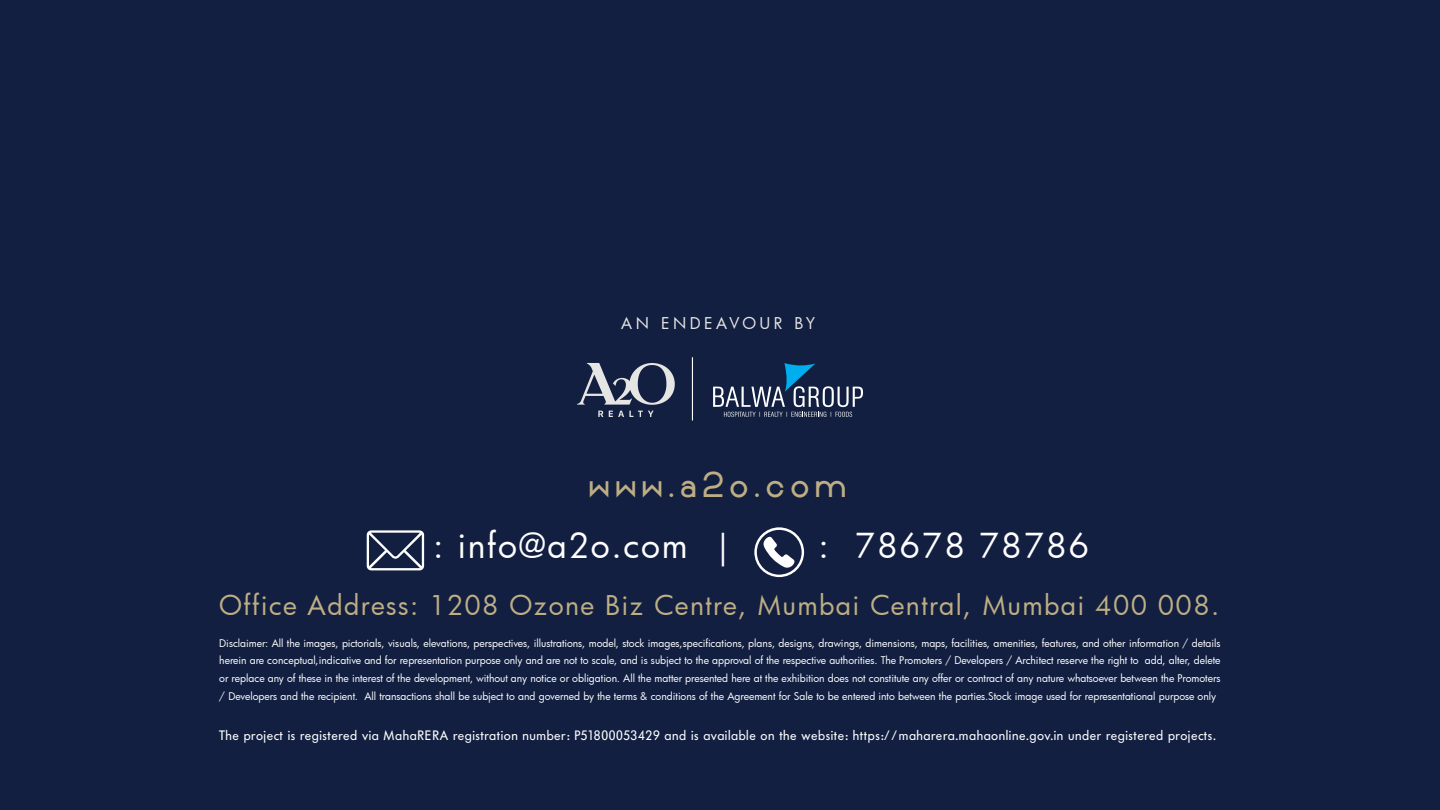
<style>
.page{position:relative;width:1440px;height:810px;background:#121f41}
.page>*{position:absolute;margin:0;border:0;box-sizing:border-box;transform-origin:0 0}
.t1{font:600 45.75px "Arque Pro Typeface";letter-spacing:.11em;color:#beae84}
.t2{font:33.62px "Futura Bk";letter-spacing:.05em;color:#fff}
.t3{font:26.62px "Futura Bk";letter-spacing:.05em;color:#beae84}
.t4{font:15.88px "Futura Bk";letter-spacing:.22em;color:#e5e5e4}
.t5{font:13.5px "Futura BQ";letter-spacing:.04em;color:#fff}
.t6{font:10.38px/17.6px "Futura Bk";letter-spacing:-.005em;color:#fff;text-align:justify}
</style>
<div class="page">
<svg style="left:367px;top:530px;width:57px;height:40px"></svg>
<svg style="left:754px;top:527px;width:50px;height:50px"></svg>
<svg style="left:577px;top:363px;width:98px;height:42px"></svg>
<svg style="left:598px;top:411px;width:5px;height:6px"></svg>
<svg style="left:609px;top:411px;width:45px;height:6px"></svg>
<svg style="left:713px;top:363px;width:150px;height:54px"></svg>
<hr style="left:692px;top:357px;width:1px;height:64px;background:#fff">
<h3 class="t4" style="left:621px;top:312px;width:196px">AN ENDEAVOUR BY</h3>
<h1 class="t1" style="left:589px;top:460px;width:259px">www.a2o.com</h1>
<h2 class="t2" style="left:433px;top:523px;width:301px">: info@a2o.com |</h2>
<h2 class="t2" style="left:819px;top:523px;width:272px">: 78678 78786</h2>
<h3 class="t3" style="left:219px;top:587px;width:1001px">Office Address: 1208 Ozone Biz Centre, Mumbai Central, Mumbai 400 008.</h3>
<p class="t6" style="left:219px;top:634px;width:1003px">Disclaimer: All the images, pictorials, visuals, elevations, perspectives, illustrations, model, stock images,specifications, plans, designs, drawings, dimensions, maps, facilities, amenities, features, and other information / details herein are conceptual,indicative and for representation purpose only and are not to scale, and is subject to the approval of the respective authorities. The Promoters / Developers / Architect reserve the right to add, alter, delete or replace any of these in the interest of the development, without any notice or obligation. All the matter presented here at the exhibition does not constitute any offer or contract of any nature whatsoever between the Promoters / Developers and the recipient. All transactions shall be subject to and governed by the terms &amp; conditions of the Agreement for Sale to be entered into between the parties.Stock image used for representational purpose only</p>
<h3 class="t5" style="left:219px;top:728px;width:998px">The project is registered via MahaRERA registration number: P51800053429 and is available on the website: https://maharera.mahaonline.gov.in under registered projects.</h3>
</div>
